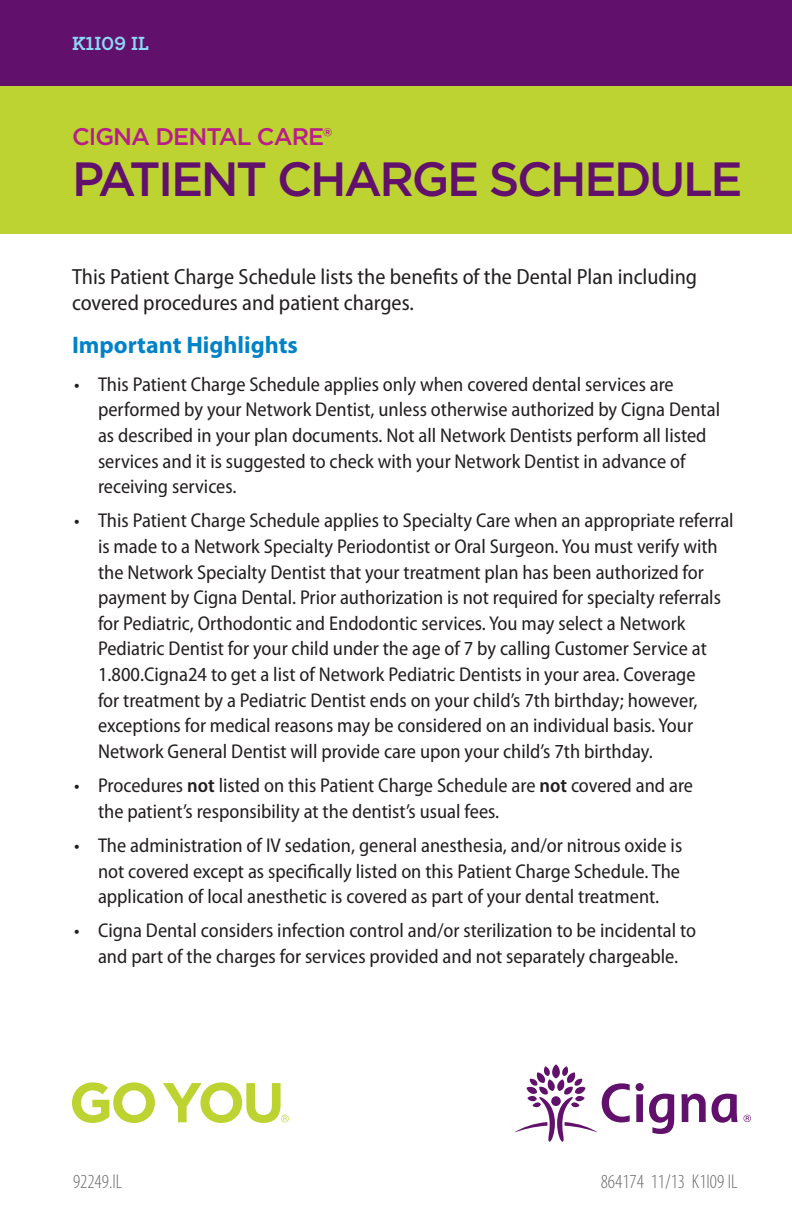
<style>
.page{position:relative;width:792px;height:1224px;background:#fff}
.page>*{position:absolute;margin:0;border:0;box-sizing:border-box;transform-origin:0 0}
.t1{font:500 48px "Gotham";letter-spacing:-.05em;color:#61116c}
.t2{font:700 24px "Myriad Pro";color:#0082c8}
.t3{font:500 24px "Gotham";letter-spacing:-.04em;color:#b81d8c}
.t4{font:semi-condensed 22px/26px "Myriad Pro";color:#231f20}
.t5{font:semi-condensed 20px/25.6px "Myriad Pro";color:#231f20}
.t6{font:300 condensed 20px "Myriad Pro";color:#6c6d70}
.t7{font:700 20px "Archer";color:#8dd7f7}
.s1{font-weight:600}
</style>
<div class="page">
<svg style="left:515px;top:1064px;width:223px;height:78px"></svg>
<svg style="left:744px;top:1115px;width:7px;height:7px"></svg>
<svg style="left:72px;top:1082px;width:83px;height:41px"></svg>
<svg style="left:163px;top:1082px;width:126px;height:41px"></svg>
<div style="left:0;top:0;width:792px;height:86px;background:#61116c"></div>
<div style="left:0;top:86px;width:792px;height:148px;background:#bcd331"></div>
<p class="t7" style="left:72px;top:28px;width:78px">K1I09 IL</p>
<p class="t3" style="left:72px;top:121px;width:262px">CIGNA DENTAL CARE®</p>
<h1 class="t1" style="left:72px;top:148px;width:672px">PATIENT CHARGE SCHEDULE</h1>
<p class="t4" style="left:72px;top:264px;width:627px">This Patient Charge Schedule lists the benefits of the Dental Plan including covered procedures and patient charges.</p>
<p class="t2" style="left:72px;top:331px;width:227px">Important Highlights</p>
<p class="t5" style="left:98px;top:372px;width:624px;text-indent:-24px">• This Patient Charge Schedule applies only when covered dental services are performed by your Network Dentist, unless otherwise authorized by Cigna Dental as described in your plan documents. Not all Network Dentists perform all listed services and it is suggested to check with your Network Dentist in advance of receiving services.</p>
<p class="t5" style="left:98px;top:508px;width:637px;text-indent:-24px">• This Patient Charge Schedule applies to Specialty Care when an appropriate referral is made to a Network Specialty Periodontist or Oral Surgeon. You must verify with the Network Specialty Dentist that your treatment plan has been authorized for payment by Cigna Dental. Prior authorization is not required for specialty referrals for Pediatric, Orthodontic and Endodontic services. You may select a Network Pediatric Dentist for your child under the age of 7 by calling Customer Service at 1.800.Cigna24 to get a list of Network Pediatric Dentists in your area. Coverage<br>for treatment by a Pediatric Dentist ends on your child’s 7th birthday; however, exceptions for medical reasons may be considered on an individual basis. Your Network General Dentist will provide care upon your child’s 7th birthday.</p>
<p class="t5" style="left:98px;top:773px;width:597px;text-indent:-24px">• Procedures <span class="s1">not</span> listed on this Patient Charge Schedule are <span class="s1">not</span> covered and are the patient’s responsibility at the dentist’s usual fees.</p>
<p class="t5" style="left:98px;top:833px;width:586px;text-align:justify;text-indent:-24px">• The administration of IV sedation, general anesthesia, and/or nitrous oxide is not covered except as specifically listed on this Patient Charge Schedule. The application of local anesthetic is covered as part of your dental treatment.</p>
<p class="t5" style="left:74px;top:918px;width:624px;text-align:center">• Cigna Dental considers infection control and/or sterilization to be incidental to and part of the charges for services provided and not separately chargeable.</p>
<p class="t6" style="left:73px;top:1171px;width:51px">92249.IL</p>
<p class="t6" style="left:601px;top:1171px;width:138px">864174 11/13 K1I09 IL</p>
</div>
